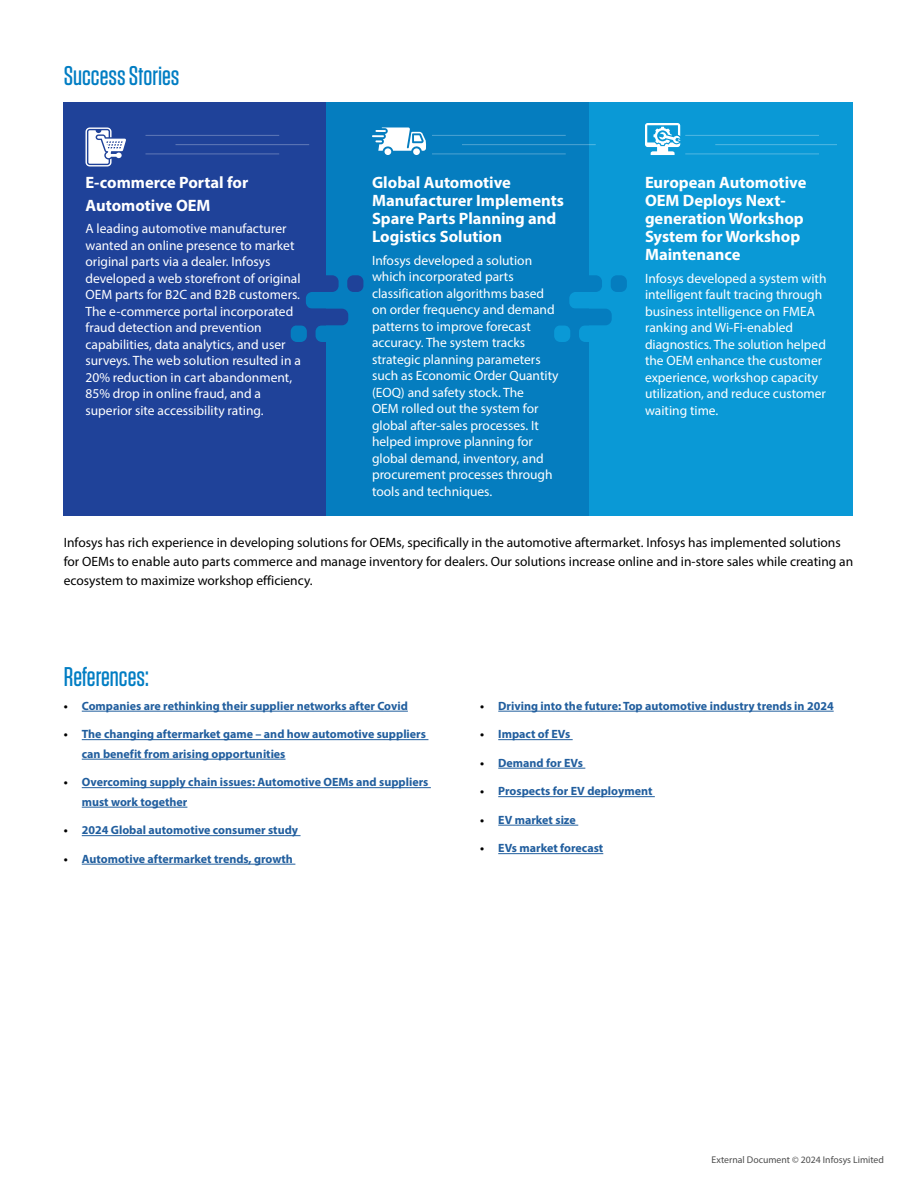
<style>
.page{position:relative;width:918px;height:1188px;background:#fff}
.page>*{position:absolute;margin:0;border:0;box-sizing:border-box;transform-origin:0 0}
.t1{font:500 27px "Tungsten";color:#007dc3}
.t2{font:700 16.5px/18px "Myriad Pro";color:#fff}
.t3{font:13.5px/16.5px "Myriad Pro";color:#fff}
.t4{font:13.5px/19.2px "Myriad Pro";color:#000}
.t5{font:700 12px/19.5px "Myriad Pro";color:#215e9e}
.t6{font:9.75px "Myriad Pro";color:#4d4d4d}
.s1{color:#000}
</style>
<div class="page">
<div style="left:64px;top:102px;width:263px;height:413px;background:#1f4299"></div>
<div style="left:327px;top:102px;width:263px;height:413px;background:#057dbf"></div>
<div style="left:291px;top:275px;width:48px;height:17px;background:#1f4299;border-radius:6px"></div>
<div style="left:347px;top:275px;width:16px;height:17px;background:#1f4299;border-radius:6px"></div>
<div style="left:316px;top:325px;width:47px;height:17px;background:#057dbf;border-radius:6px"></div>
<div style="left:291px;top:325px;width:16px;height:17px;background:#057dbf;border-radius:6px"></div>
<div style="left:306px;top:292px;width:57px;height:17px;background:#057dbf;border-radius:6px"></div>
<div style="left:291px;top:309px;width:57px;height:16px;background:#1f4299;border-radius:6px"></div>
<div style="left:589px;top:102px;width:264px;height:413px;background:#0a99d6"></div>
<div style="left:554px;top:275px;width:48px;height:17px;background:#057dbf;border-radius:6px"></div>
<div style="left:611px;top:275px;width:16px;height:17px;background:#057dbf;border-radius:6px"></div>
<div style="left:579px;top:325px;width:48px;height:17px;background:#0a99d6;border-radius:6px"></div>
<div style="left:554px;top:325px;width:16px;height:17px;background:#0a99d6;border-radius:6px"></div>
<div style="left:569px;top:292px;width:58px;height:17px;background:#0a99d6;border-radius:6px"></div>
<div style="left:554px;top:309px;width:58px;height:16px;background:#057dbf;border-radius:6px"></div>
<hr style="left:82px;top:711px;width:326px;height:1px;background:#215e9e">
<hr style="left:82px;top:739px;width:346px;height:1px;background:#215e9e">
<hr style="left:82px;top:759px;width:204px;height:1px;background:#215e9e">
<hr style="left:82px;top:787px;width:349px;height:1px;background:#215e9e">
<hr style="left:82px;top:807px;width:105px;height:1px;background:#215e9e">
<hr style="left:82px;top:835px;width:219px;height:1px;background:#215e9e">
<hr style="left:82px;top:864px;width:213px;height:1px;background:#215e9e">
<hr style="left:498px;top:711px;width:336px;height:1px;background:#215e9e">
<hr style="left:498px;top:739px;width:75px;height:1px;background:#215e9e">
<hr style="left:498px;top:768px;width:87px;height:1px;background:#215e9e">
<hr style="left:498px;top:796px;width:157px;height:1px;background:#215e9e">
<hr style="left:498px;top:825px;width:80px;height:1px;background:#215e9e">
<hr style="left:498px;top:853px;width:105px;height:1px;background:#215e9e">
<div style="left:385px;top:148px;width:6px;height:7px;background:#fff;border-radius:50%"></div>
<div style="left:413px;top:148px;width:7px;height:7px;background:#fff;border-radius:50%"></div>
<svg style="left:372px;top:127px;width:54px;height:24px"></svg>
<svg style="left:645px;top:123px;width:35px;height:32px"></svg>
<svg style="left:85px;top:128px;width:41px;height:39px"></svg>
<hr style="left:146px;top:135px;width:133px;height:1px;background:#fff">
<hr style="left:146px;top:154px;width:133px;height:1px;background:#fff">
<hr style="left:176px;top:144px;width:133px;height:1px;background:#fff">
<hr style="left:432px;top:135px;width:134px;height:1px;background:#fff">
<hr style="left:432px;top:154px;width:134px;height:1px;background:#fff">
<hr style="left:462px;top:144px;width:134px;height:1px;background:#fff">
<hr style="left:685px;top:135px;width:134px;height:1px;background:#fff">
<hr style="left:685px;top:154px;width:134px;height:1px;background:#fff">
<hr style="left:715px;top:144px;width:122px;height:1px;background:#fff">
<h1 class="t1" style="left:64px;top:62px;width:117px">Success Stories</h1>
<p class="t2" style="left:86px;top:171px;width:164px;line-height:22.5px">E-commerce Portal for<br>Automotive OEM</p>
<p class="t3" style="left:86px;top:220px;width:217px">A leading automotive manufacturer wanted an online presence to market original parts via a dealer. Infosys developed a web storefront of original OEM parts for B2C and B2B customers.<br>The e-commerce portal incorporated fraud detection and prevention capabilities, data analytics, and user surveys. The web solution resulted in a 20% reduction in cart abandonment, 85% drop in online fraud, and a superior site accessibility rating.</p>
<p class="t2" style="left:372px;top:173px;width:193px">Global Automotive<br>Manufacturer Implements<br>Spare Parts Planning and<br>Logistics Solution</p>
<p class="t3" style="left:372px;top:252px;width:188px">Infosys developed a solution which incorporated parts classification algorithms based on order frequency and demand patterns to improve forecast accuracy. The system tracks strategic planning parameters such as Economic Order Quantity (EOQ) and safety stock. The<br>OEM rolled out the system for global after-sales processes. It helped improve planning for global demand, inventory, and procurement processes through tools and techniques.</p>
<p class="t2" style="left:645px;top:173px;width:163px">European Automotive<br>OEM Deploys Next&shy;generation Workshop<br>System for Workshop<br>Maintenance</p>
<p class="t3" style="left:645px;top:270px;width:183px">Infosys developed a system with intelligent fault tracing through business intelligence on FMEA ranking and Wi-Fi-enabled diagnostics. The solution helped the OEM enhance the customer experience, workshop capacity utilization, and reduce customer waiting time.</p>
<p class="t4" style="left:64px;top:533px;width:791px">Infosys has rich experience in developing solutions for OEMs, specifically in the automotive aftermarket. Infosys has implemented solutions for OEMs to enable auto parts commerce and manage inventory for dealers. Our solutions increase online and in-store sales while creating an ecosystem to maximize workshop efficiency.</p>
<h1 class="t1" style="left:64px;top:663px;width:86px">References:</h1>
<p class="t5" style="left:64px;top:696px;width:346px"><span class="s1">•</span> Companies are rethinking their supplier networks after Covid</p>
<p class="t5" style="left:82px;top:724px;width:346px;text-indent:-18px"><span class="s1">•</span> The changing aftermarket game – and how automotive suppliers can benefit from arising opportunities</p>
<p class="t5" style="left:82px;top:772px;width:348px;text-indent:-18px"><span class="s1">•</span> Overcoming supply chain issues: Automotive OEMs and suppliers must work together</p>
<p class="t5" style="left:64px;top:820px;width:236px"><span class="s1">•</span> 2024 Global automotive consumer study</p>
<p class="t5" style="left:64px;top:849px;width:231px"><span class="s1">•</span> Automotive aftermarket trends, growth</p>
<p class="t5" style="left:480px;top:696px;width:355px"><span class="s1">•</span> Driving into the future: Top automotive industry trends in 2024</p>
<p class="t5" style="left:480px;top:724px;width:92px"><span class="s1">•</span> Impact of EVs</p>
<p class="t5" style="left:480px;top:753px;width:104px"><span class="s1">•</span> Demand for EVs</p>
<p class="t5" style="left:480px;top:781px;width:174px"><span class="s1">•</span> Prospects for EV deployment</p>
<p class="t5" style="left:480px;top:810px;width:97px"><span class="s1">•</span> EV market size</p>
<p class="t5" style="left:480px;top:838px;width:125px"><span class="s1">•</span> EVs market forecast</p>
<p class="t6" style="left:712px;top:1153px;width:174px">External Document © 2024 Infosys Limited</p>
</div>
